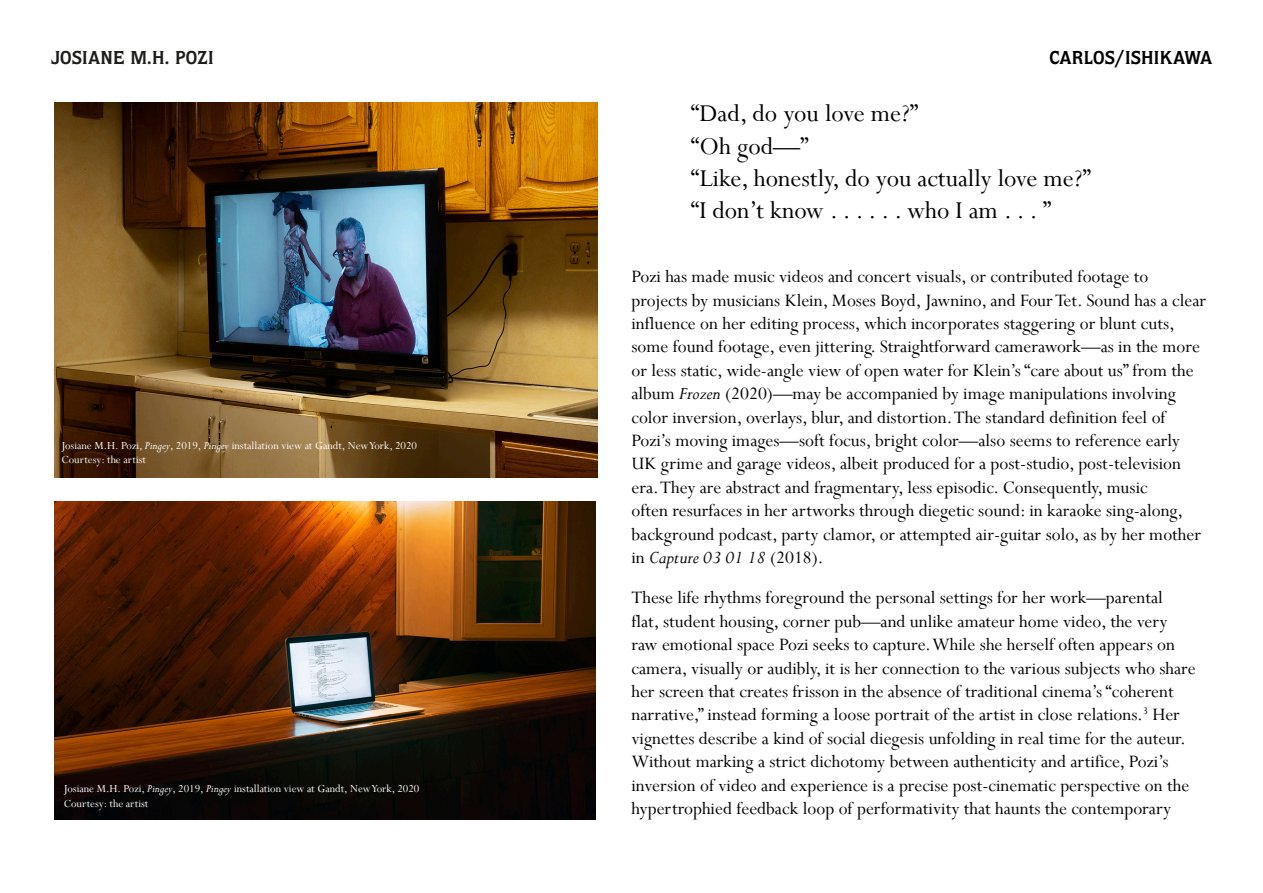
<style>
.page{position:relative;width:1263px;height:893px;background:#fff}
.page>*{position:absolute;margin:0;border:0;box-sizing:border-box;transform-origin:0 0}
.t1{font:27px/32.4px "Perpetua";color:#000}
.Normal__Web{font:19.5px/23.4px "Perpetua";color:#000}
.t2{font:700 18.75px "Quorum Std";letter-spacing:.005em;color:#1d1d1b}
.t3{font:700 18.75px "Quorum Std";color:#000}
.t4{font:12px "Perpetua";color:#fff}
.s1{font-size:24.15px}
.s2{font-style:italic}
</style>
<div class="page">
<img style="left:54px;top:102px;width:543px;height:376px">
<img style="left:54px;top:502px;width:542px;height:318px">
<p class="t2" style="left:51px;top:47px;width:164px">JOSIANE M.H. POZI</p>
<p class="t3" style="left:1049px;top:47px;width:164px">CARLOS <span class="s1">∕</span> ISHIKAWA</p>
<p class="t1" style="left:691px;top:97px;width:401px">“Dad, do you love me?”<br>“Oh god—”<br>“Like, honestly, do you actually love me?” “I don’t know . . . . . . who I am . . . ”</p>
<p class="t4" style="left:61px;top:438px;width:357px">Josiane M.H. Pozi, <span class="s2">Pingey</span>, 2019, <span class="s2">Pingey</span> installation view at Gandt, New York, 2020</p>
<p class="t4" style="left:61px;top:452px;width:86px">Courtesy: the artist</p>
<p class="t4" style="left:64px;top:781px;width:357px">Josiane M.H. Pozi, <span class="s2">Pingey</span>, 2019, <span class="s2">Pingey</span> installation view at Gandt, New York, 2020</p>
<p class="t4" style="left:64px;top:796px;width:86px">Courtesy: the artist</p>
<p class="Normal__Web" style="left:631px;top:264px;width:576px">Pozi has made music videos and concert visuals, or contributed footage to projects by musicians Klein, Moses Boyd, Jawnino, and Four Tet. Sound has a clear influence on her editing process, which incorporates staggering or blunt cuts, some found footage, even jittering. Straightforward camerawork—as in the more or less static, wide-angle view of open water for Klein’s “care about us” from the album <span class="s2">Frozen</span> (2020)—may be accompanied by image manipulations involving color inversion, overlays, blur, and distortion. The standard definition feel of Pozi’s moving images—soft focus, bright color—also seems to reference early UK grime and garage videos, albeit produced for a post-studio, post-television era. They are abstract and fragmentary, less episodic. Consequently, music<br>often resurfaces in her artworks through diegetic sound: in karaoke sing-along, background podcast, party clamor, or attempted air-guitar solo, as by her mother in <span class="s2">Capture 03 01 18</span> (2018).</p>
<p class="Normal__Web" style="left:631px;top:586px;width:566px">These life rhythms foreground the personal settings for her work—parental flat, student housing, corner pub—and unlike amateur home video, the very raw emotional space Pozi seeks to capture. While she herself often appears on camera, visually or audibly, it is her connection to the various subjects who share her screen that creates frisson in the absence of traditional cinema’s “coherent narrative,” instead forming a loose portrait of the artist in close relations.<sup>3</sup> Her vignettes describe a kind of social diegesis unfolding in real time for the auteur.<br>Without marking a strict dichotomy between authenticity and artifice, Pozi’s inversion of video and experience is a precise post-cinematic perspective on the hypertrophied feedback loop of performativity that haunts the contemporary</p>
</div>
